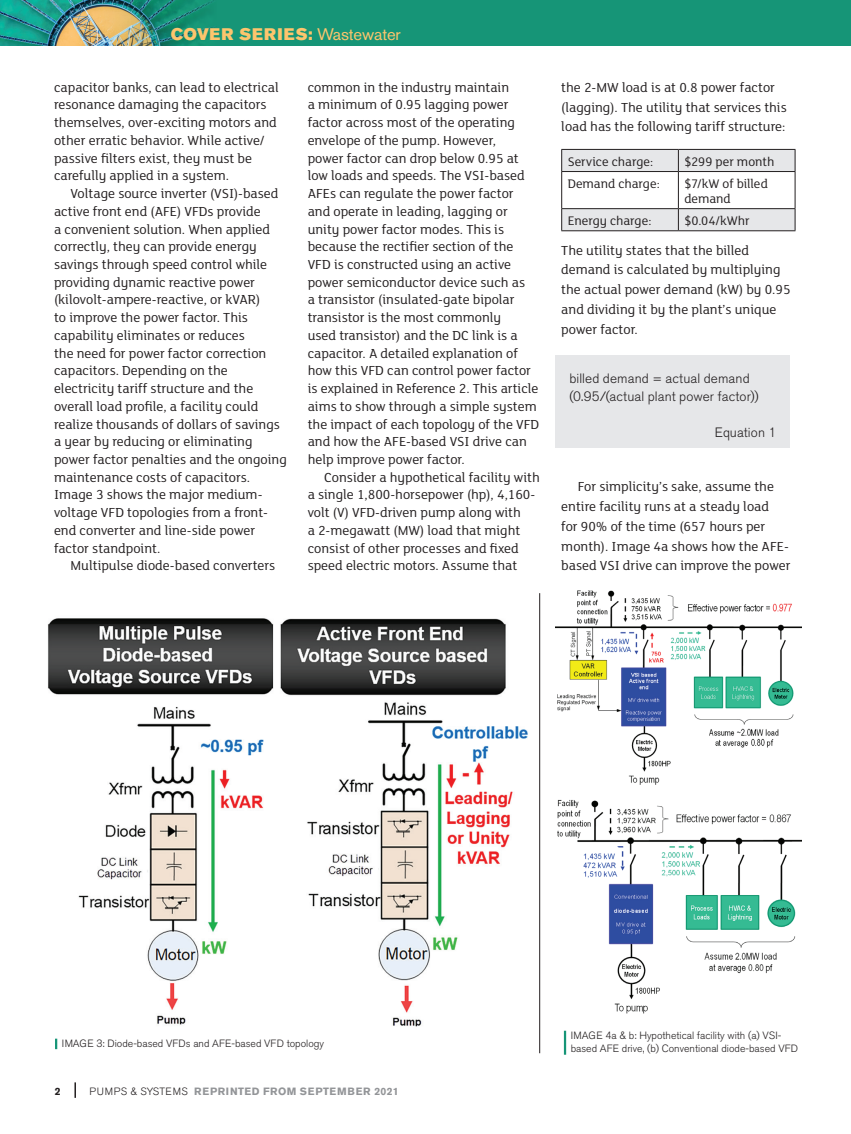
<style>
.page{position:relative;width:851px;height:1134px;background:#fff}
.page>*{position:absolute;margin:0;border:0;box-sizing:border-box;transform-origin:0 0}
.t1{font:16.65px "Akzidenz Grotesk Pro Super";letter-spacing:.05em;color:#fdc56d}
.t2{font:14.25px/17.7px "FS Lola";color:#231f20}
.t3{font:13.5px/15px "FS Lola";letter-spacing:-.005em;color:#231f20}
.t4{font:300 13.5px/18px "Akzidenz Grotesk Pro";letter-spacing:.01em;color:#231f20}
.t5{font:300 10.5px/13.5px "Akzidenz Grotesk Pro";color:#231f20}
.t6{font:700 10.5px "Akzidenz Grotesk Pro";letter-spacing:.065em;color:#939598}
.t7{font:700 10.5px "Akzidenz Grotesk Pro";color:#231f20}
.s1{font-family:"Akzidenz Grotesk Pro"}
.s2{font-weight:300;color:#231f20}
</style>
<div class="page">
<div style="left:0;top:0;width:850px;height:46px;background:#169577"></div>
<img style="left:0;top:0;width:214px;height:46px">
<svg style="left:74px;top:1082px;width:2px;height:16px"></svg>
<img style="left:48px;top:618px;width:480px;height:409px">
<svg style="left:55px;top:1039px;width:2px;height:10px"></svg>
<img style="left:556px;top:590px;width:245px;height:195px">
<img style="left:557px;top:799px;width:244px;height:215px">
<hr style="left:564px;top:1031px;width:2px;height:24px;background:#169577">
<hr style="left:539px;top:593px;width:1px;height:460px;background:#231f20">
<svg style="left:561px;top:149px;width:234px;height:82px"></svg>
<div style="left:556px;top:355px;width:234px;height:93px;background:#e6e7e9"></div>
<p class="t1" style="left:171px;top:24px;width:231px">COVER SERIES: <span class="s1">Wastewater</span></p>
<p class="t2" style="left:54px;top:78px;width:226px">capacitor banks, can lead to electrical resonance damaging the capacitors themselves, over-exciting motors and other erratic behavior. While active/ passive filters exist, they must be carefully applied in a system.</p>
<p class="t2" style="left:54px;top:184px;width:234px;text-indent:17px">Voltage source inverter (VSI)-based active front end (AFE) VFDs provide<br>a convenient solution. When applied correctly, they can provide energy savings through speed control while providing dynamic reactive power (kilovolt-ampere-reactive, or kVAR)<br>to improve the power factor. This capability eliminates or reduces<br>the need for power factor correction capacitors. Depending on the electricity tariff structure and the overall load profile, a facility could realize thousands of dollars of savings a year by reducing or eliminating power factor penalties and the ongoing maintenance costs of capacitors.<br>Image 3 shows the major medium&shy;voltage VFD topologies from a front&shy;end converter and line-side power factor standpoint.</p>
<p class="t2" style="left:71px;top:556px;width:206px">Multipulse diode-based converters</p>
<p class="t2" style="left:308px;top:78px;width:233px">common in the industry maintain<br>a minimum of 0.95 lagging power factor across most of the operating envelope of the pump. However,<br>power factor can drop below 0.95 at low loads and speeds. The VSI-based AFEs can regulate the power factor and operate in leading, lagging or unity power factor modes. This is because the rectifier section of the VFD is constructed using an active power semiconductor device such as<br>a transistor (insulated-gate bipolar transistor is the most commonly<br>used transistor) and the DC link is a capacitor. A detailed explanation of how this VFD can control power factor is explained in Reference 2. This article aims to show through a simple system the impact of each topology of the VFD and how the AFE-based VSI drive can help improve power factor.</p>
<p class="t2" style="left:308px;top:468px;width:233px;text-indent:17px">Consider a hypothetical facility with a single 1,800-horsepower (hp), 4,160- volt (V) VFD-driven pump along with<br>a 2-megawatt (MW) load that might consist of other processes and fixed speed electric motors. Assume that</p>
<p class="t2" style="left:561px;top:77px;width:227px;line-height:19.8px">the 2-MW load is at 0.8 power factor (lagging). The utility that services this load has the following tariff structure:</p>
<p class="t3" style="left:567px;top:153px;width:87px">Service charge:</p>
<p class="t3" style="left:684px;top:153px;width:91px">$299 per month</p>
<p class="t3" style="left:567px;top:175px;width:94px">Demand charge:</p>
<p class="t3" style="left:684px;top:175px;width:85px">$7/kW of billed demand</p>
<p class="t3" style="left:567px;top:212px;width:85px">Energy charge:</p>
<p class="t3" style="left:684px;top:212px;width:67px">$0.04/kWhr</p>
<p class="t2" style="left:561px;top:239px;width:231px;line-height:19.8px">The utility states that the billed demand is calculated by multiplying the actual power demand (kW) by 0.95 and dividing it by the plant’s unique power factor.</p>
<p class="t4" style="left:569px;top:370px;width:191px">billed demand = actual demand (0.95/(actual plant power factor))</p>
<p class="t4" style="left:714px;top:424px;width:63px">Equation 1</p>
<p class="t2" style="left:561px;top:476px;width:230px;line-height:19.8px;text-indent:17px">For simplicity’s sake, assume the entire facility runs at a steady load<br>for 90% of the time (657 hours per month). Image 4a shows how the AFE&shy;based VSI drive can improve the power</p>
<p class="t5" style="left:62px;top:1036px;width:264px">IMAGE 3: Diode-based VFDs and AFE-based VFD topology</p>
<p class="t5" style="left:570px;top:1028px;width:229px">IMAGE 4a &amp; b: Hypothetical facility with (a) VSI&shy;based AFE drive, (b) Conventional diode-based VFD</p>
<p class="t7" style="left:55px;top:1084px;width:7px">2</p>
<p class="t6" style="left:90px;top:1084px;width:311px"><span class="s2">PUMPS &amp; SYSTEMS</span> REPRINTED FROM SEPTEMBER 2021</p>
</div>
